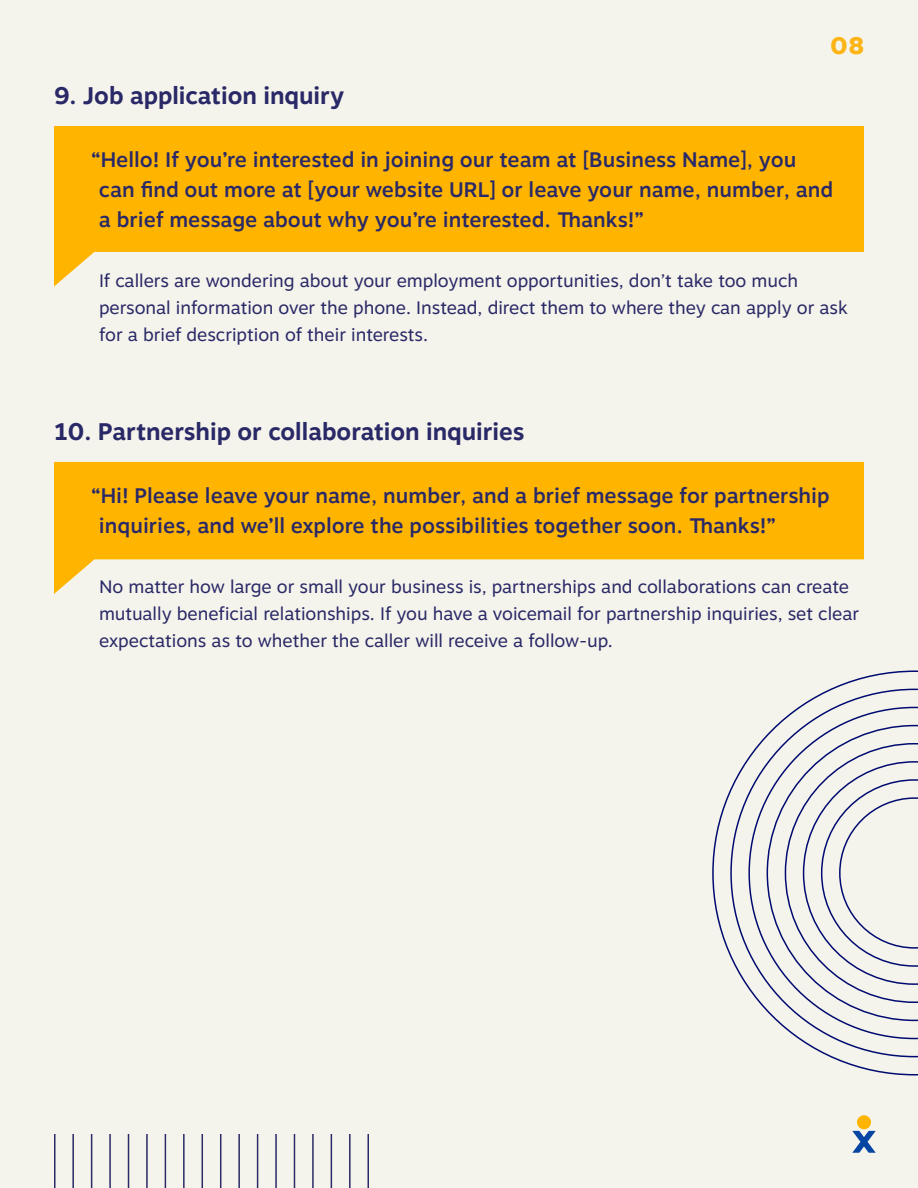
<style>
.page{position:relative;width:918px;height:1188px;background:#f5f4ec}
.page>*{position:absolute;margin:0;border:0;box-sizing:border-box;transform-origin:0 0}
.t1{font:700 24px "Motiva Sans";color:#2a2967}
.t2{font:800 24px "Motiva Sans";color:#fdb515}
.t3{font:500 21px/30px "Motiva Sans";color:#2a2967}
.t4{font:18px/27px "Motiva Sans";color:#2a2967}
</style>
<div class="page">
<div style="left:857px;top:1115px;width:14px;height:14px;background:#ffb500;border-radius:50%"></div>
<svg style="left:852px;top:1131px;width:24px;height:22px"></svg>
<svg style="left:54px;top:462px;width:810px;height:132px;fill:#ffb500"></svg>
<svg style="left:54px;top:126px;width:810px;height:161px;fill:#ffb500"></svg>
<svg style="left:712px;top:670px;width:206px;height:406px"></svg>
<hr style="left:54px;top:1134px;width:2px;height:54px;background:#292a66">
<hr style="left:128px;top:1134px;width:1px;height:54px;background:#292a66">
<hr style="left:202px;top:1134px;width:1px;height:54px;background:#292a66">
<hr style="left:312px;top:1134px;width:2px;height:54px;background:#292a66">
<hr style="left:91px;top:1134px;width:1px;height:54px;background:#292a66">
<hr style="left:165px;top:1134px;width:1px;height:54px;background:#292a66">
<hr style="left:275px;top:1134px;width:2px;height:54px;background:#292a66">
<hr style="left:238px;top:1134px;width:2px;height:54px;background:#292a66">
<hr style="left:349px;top:1134px;width:2px;height:54px;background:#292a66">
<hr style="left:72px;top:1134px;width:2px;height:54px;background:#292a66">
<hr style="left:146px;top:1134px;width:2px;height:54px;background:#292a66">
<hr style="left:220px;top:1134px;width:1px;height:54px;background:#292a66">
<hr style="left:331px;top:1134px;width:1px;height:54px;background:#292a66">
<hr style="left:109px;top:1134px;width:2px;height:54px;background:#292a66">
<hr style="left:183px;top:1134px;width:2px;height:54px;background:#292a66">
<hr style="left:294px;top:1134px;width:1px;height:54px;background:#292a66">
<hr style="left:257px;top:1134px;width:1px;height:54px;background:#292a66">
<hr style="left:368px;top:1134px;width:1px;height:54px;background:#292a66">
<h1 class="t1" style="left:54px;top:78px;width:292px">9. Job application inquiry</h1>
<h1 class="t2" style="left:830px;top:28px;width:35px">08</h1>
<p class="t3" style="left:99px;top:145px;width:736px;text-indent:-7px">“Hello! If you’re interested in joining our team at [Business Name], you can find out more at [your website URL] or leave your name, number, and a brief message about why you’re interested. Thanks!”</p>
<p class="t4" style="left:99px;top:266px;width:750px">If callers are wondering about your employment opportunities, don’t take too much personal information over the phone. Instead, direct them to where they can apply or ask for a brief description of their interests.</p>
<h1 class="t1" style="left:54px;top:414px;width:472px">10. Partnership or collaboration inquiries</h1>
<p class="t3" style="left:99px;top:481px;width:732px;text-indent:-7px">“Hi! Please leave your name, number, and a brief message for partnership inquiries, and we’ll explore the possibilities together soon. Thanks!”</p>
<p class="t4" style="left:99px;top:572px;width:762px">No matter how large or small your business is, partnerships and collaborations can create mutually beneficial relationships. If you have a voicemail for partnership inquiries, set clear expectations as to whether the caller will receive a follow-up.</p>
</div>
